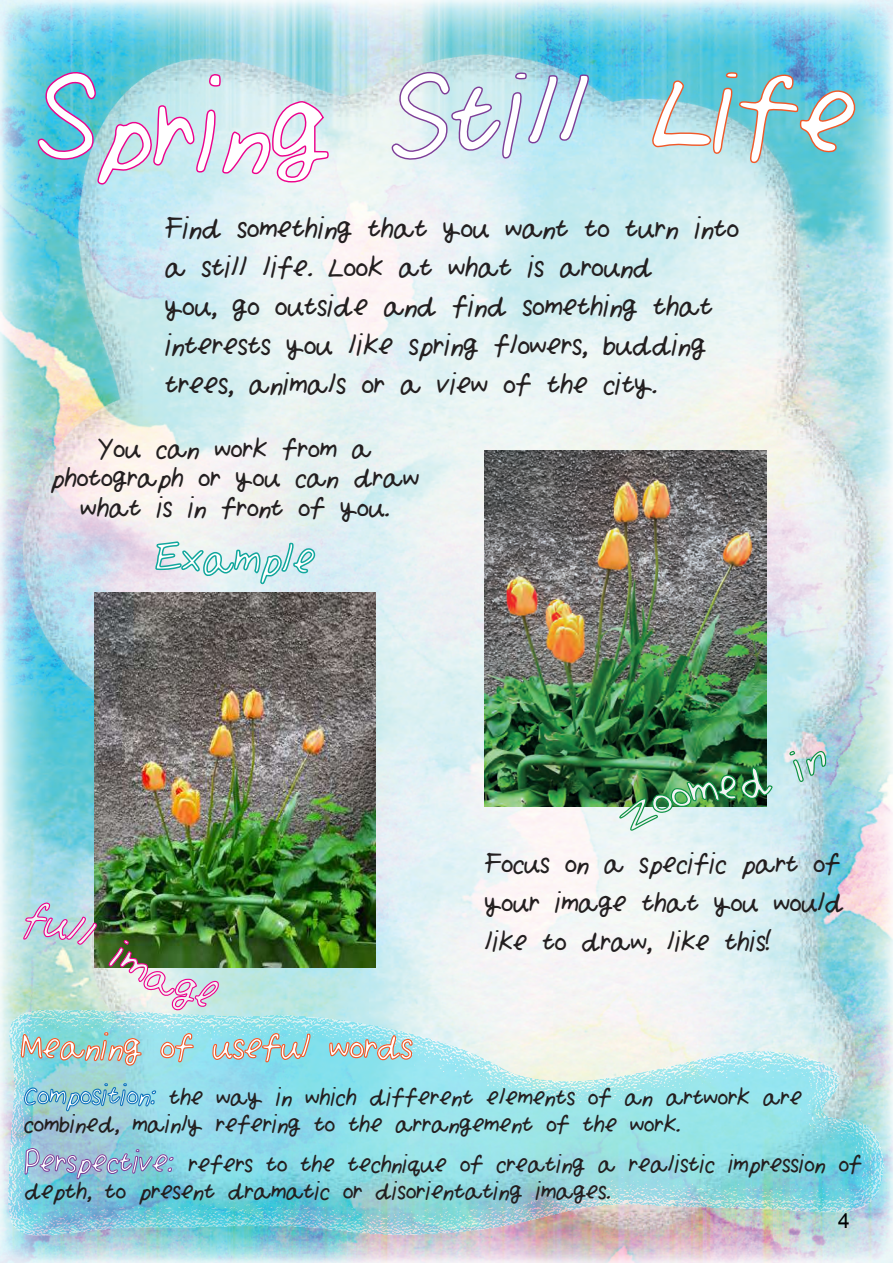
<style>
.page{position:relative;width:893px;height:1263px;background:#fff}
.page>*{position:absolute;margin:0;border:0;box-sizing:border-box;transform-origin:0 0}
.t1{font:55.5px "yuimessyhand";color:#fff}
.t2{font:45px "yuimessyhand";color:#fff}
.t3{font:37.5px/39px "yuimessyhand";color:#231f20}
.t4{font:36px/29.5px "yuimessyhand";color:#231f20;text-align:center}
.t5{font:31.5px/27px "yuimessyhand";color:#231f20}
.t6{font:21px "Arial";color:#000}
.s1{font-size:36px;color:#fff}
.s2{font-size:39px;color:#fff}
</style>
<div class="page">
<img style="left:0;top:0;width:882px;height:956px">
<img style="left:882px;top:0;width:11px;height:956px">
<svg style="left:36px;top:71px;width:293px;height:115px"></svg>
<svg style="left:390px;top:70px;width:200px;height:91px"></svg>
<svg style="left:651px;top:72px;width:206px;height:92px"></svg>
<svg style="left:155px;top:540px;width:162px;height:45px;background:#c2e2e4"></svg>
<img style="left:94px;top:593px;width:282px;height:363px">
<svg style="left:23px;top:902px;width:75px;height:44px;background:#bdbfcf"></svg>
<svg style="left:108px;top:939px;width:112px;height:17px;background:#3a5e23"></svg>
<img style="left:484px;top:450px;width:282px;height:356px">
<img style="left:618px;top:766px;width:156px;height:66px">
<svg style="left:789px;top:750px;width:38px;height:33px"></svg>
<img style="left:0;top:956px;width:893px;height:307px">
<svg style="left:20px;top:1031px;width:122px;height:35px;background:#99c1bc"></svg>
<svg style="left:160px;top:1033px;width:35px;height:30px"></svg>
<svg style="left:212px;top:1033px;width:99px;height:30px;background:#99c5c8"></svg>
<svg style="left:329px;top:1034px;width:85px;height:27px;background:#a2c6c6"></svg>
<svg style="left:23px;top:1082px;width:134px;height:30px;background:#82c2d2"></svg>
<svg style="left:24px;top:1147px;width:150px;height:39px;background:#87b4cf"></svg>
<p class="t3" style="left:165px;top:211px;width:576px">Find something that you want to turn into a still life. Look at what is around<br>you, go outside and find something that interests you like spring flowers, budding trees, animals or a view of the city.</p>
<p class="t4" style="left:51px;top:436px;width:370px">You can work from a photograph or you can draw what is in front of you.</p>
<h1 class="t1" style="left:155px;top:538px;width:161px">Example</h1>
<p class="t4" style="left:485px;top:846px;width:361px;line-height:39px;text-align:justify">Focus on a specific part of your image that you would like to draw, like this!</p>
<h2 class="t2" style="left:21px;top:1030px;width:393px">Meaning of useful words</h2>
<p class="t5" style="left:24px;top:1085px;width:779px"><span class="s1">Composition:</span> the way in which different elements of an artwork are combined, mainly refering to the arrangement of the work.</p>
<p class="t5" style="left:25px;top:1153px;width:839px"><span class="s2">Perspective:</span> refers to the technique of creating a realistic impression of depth, to present dramatic or disorientating images.</p>
<p class="t6" style="left:838px;top:1206px;width:13px">4</p>
</div>
